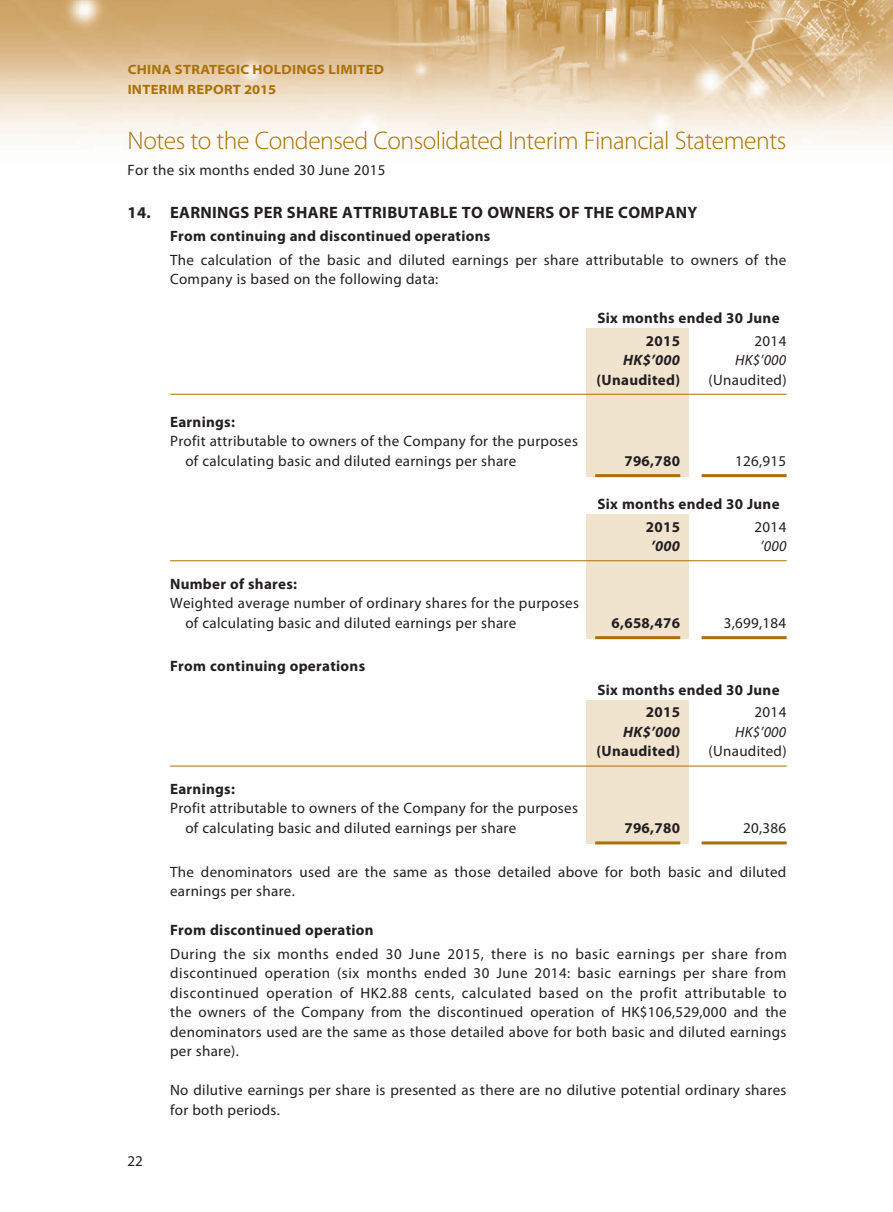
<style>
.page{position:relative;width:893px;height:1212px;background:#fff}
.page>*{position:absolute;margin:0;border:0;box-sizing:border-box;transform-origin:0 0}
.t1{font:300 25.5px "Myriad Pro";letter-spacing:-.02em;color:#aa7007}
.t2{font:700 16.5px "Myriad Pro";letter-spacing:.02em;color:#231f20}
.t3{font:15px/19.5px "Myriad Pro";letter-spacing:.02em;color:#231f20}
.t4{font:700 15px/22.5px "Myriad Pro";letter-spacing:.02em;color:#231f20}
.t5{font:italic 700 15px "Myriad Pro";letter-spacing:.02em;color:#231f20}
.t6{font:italic 15px "Myriad Pro";letter-spacing:.02em;color:#231f20}
.t7{font:700 semi-expanded 13.5px/20.2px "Myriad Pro";letter-spacing:.02em;color:#aa7007}
</style>
<div class="page">
<img style="left:0;top:0;width:893px;height:845px">
<div style="left:587px;top:329px;width:102px;height:148px;background:#f1e4cf"></div>
<hr style="left:170px;top:394px;width:617px;height:1px;background:#aa7007">
<hr style="left:595px;top:474px;width:85px;height:3px;background:#aa7007">
<hr style="left:702px;top:474px;width:85px;height:3px;background:#aa7007">
<div style="left:587px;top:515px;width:102px;height:124px;background:#f1e4cf"></div>
<hr style="left:170px;top:560px;width:617px;height:1px;background:#aa7007">
<hr style="left:595px;top:636px;width:85px;height:3px;background:#aa7007">
<hr style="left:702px;top:636px;width:85px;height:3px;background:#aa7007">
<div style="left:587px;top:700px;width:102px;height:144px;background:#f1e4cf"></div>
<hr style="left:170px;top:766px;width:617px;height:1px;background:#aa7007">
<hr style="left:595px;top:841px;width:85px;height:3px;background:#aa7007">
<hr style="left:702px;top:841px;width:85px;height:3px;background:#aa7007">
<p class="t7" style="left:128px;top:59px;width:258px">CHINA STRATEGIC HOLDINGS LIMITED<br>INTERIM REPORT 2015</p>
<h1 class="t1" style="left:128px;top:125px;width:660px">Notes to the Condensed Consolidated Interim Financial Statements</h1>
<p class="t3" style="left:128px;top:160px;width:259px">For the six months ended 30 June 2015</p>
<p class="t2" style="left:128px;top:202px;width:571px">14. EARNINGS PER SHARE ATTRIBUTABLE TO OWNERS OF THE COMPANY</p>
<p class="t4" style="left:170px;top:224px;width:322px">From continuing and discontinued operations</p>
<p class="t3" style="left:170px;top:250px;width:618px">The calculation of the basic and diluted earnings per share attributable to owners of the<br>Company is based on the following data:</p>
<p class="t4" style="left:646px;top:306px;width:135px;text-indent:-48px">Six months ended 30 June<br>2015</p>
<p class="t3" style="left:755px;top:331px;width:33px">2014</p>
<p class="t4" style="left:170px;top:410px;width:66px">Earnings:</p>
<p class="t3" style="left:185px;top:431px;width:394px;text-indent:-15px">Profit attributable to owners of the Company for the purposes of calculating basic and diluted earnings per share</p>
<p class="t4" style="left:170px;top:572px;width:129px">Number of shares:</p>
<p class="t3" style="left:185px;top:593px;width:395px;text-indent:-15px">Weighted average number of ordinary shares for the purposes of calculating basic and diluted earnings per share</p>
<p class="t4" style="left:170px;top:654px;width:197px">From continuing operations</p>
<p class="t5" style="left:623px;top:350px;width:58px">HK$’000</p>
<p class="t6" style="left:735px;top:351px;width:53px">HK$’000</p>
<p class="t4" style="left:596px;top:368px;width:85px">(Unaudited)</p>
<p class="t3" style="left:708px;top:370px;width:80px">(Unaudited)</p>
<p class="t4" style="left:624px;top:449px;width:57px">796,780</p>
<p class="t3" style="left:735px;top:451px;width:53px">126,915</p>
<p class="t4" style="left:646px;top:492px;width:135px;text-indent:-48px">Six months ended 30 June<br>2015</p>
<p class="t3" style="left:755px;top:517px;width:33px">2014</p>
<p class="t5" style="left:651px;top:536px;width:30px">’000</p>
<p class="t6" style="left:760px;top:537px;width:27px">’000</p>
<p class="t4" style="left:612px;top:611px;width:70px">6,658,476</p>
<p class="t3" style="left:724px;top:613px;width:64px">3,699,184</p>
<p class="t4" style="left:646px;top:678px;width:135px;text-indent:-48px">Six months ended 30 June<br>2015</p>
<p class="t3" style="left:755px;top:702px;width:33px">2014</p>
<p class="t5" style="left:623px;top:722px;width:58px">HK$’000</p>
<p class="t6" style="left:735px;top:723px;width:53px">HK$’000</p>
<p class="t4" style="left:596px;top:740px;width:85px">(Unaudited)</p>
<p class="t3" style="left:708px;top:741px;width:80px">(Unaudited)</p>
<p class="t3" style="left:128px;top:1151px;width:17px">22</p>
<p class="t4" style="left:170px;top:777px;width:66px">Earnings:</p>
<p class="t3" style="left:185px;top:798px;width:394px;text-indent:-15px">Profit attributable to owners of the Company for the purposes of calculating basic and diluted earnings per share</p>
<p class="t4" style="left:624px;top:816px;width:57px">796,780</p>
<p class="t3" style="left:743px;top:818px;width:45px">20,386</p>
<p class="t3" style="left:170px;top:861px;width:618px">The denominators used are the same as those detailed above for both basic and diluted earnings per share.</p>
<p class="t4" style="left:170px;top:918px;width:205px">From discontinued operation</p>
<p class="t3" style="left:170px;top:944px;width:618px;text-align:justify">During the six months ended 30 June 2015, there is no basic earnings per share from discontinued operation (six months ended 30 June 2014: basic earnings per share from discontinued operation of HK2.88 cents, calculated based on the profit attributable to the owners of the Company from the discontinued operation of HK$106,529,000 and the denominators used are the same as those detailed above for both basic and diluted earnings per share).</p>
<p class="t3" style="left:170px;top:1080px;width:618px">No dilutive earnings per share is presented as there are no dilutive potential ordinary shares for both periods.</p>
</div>
